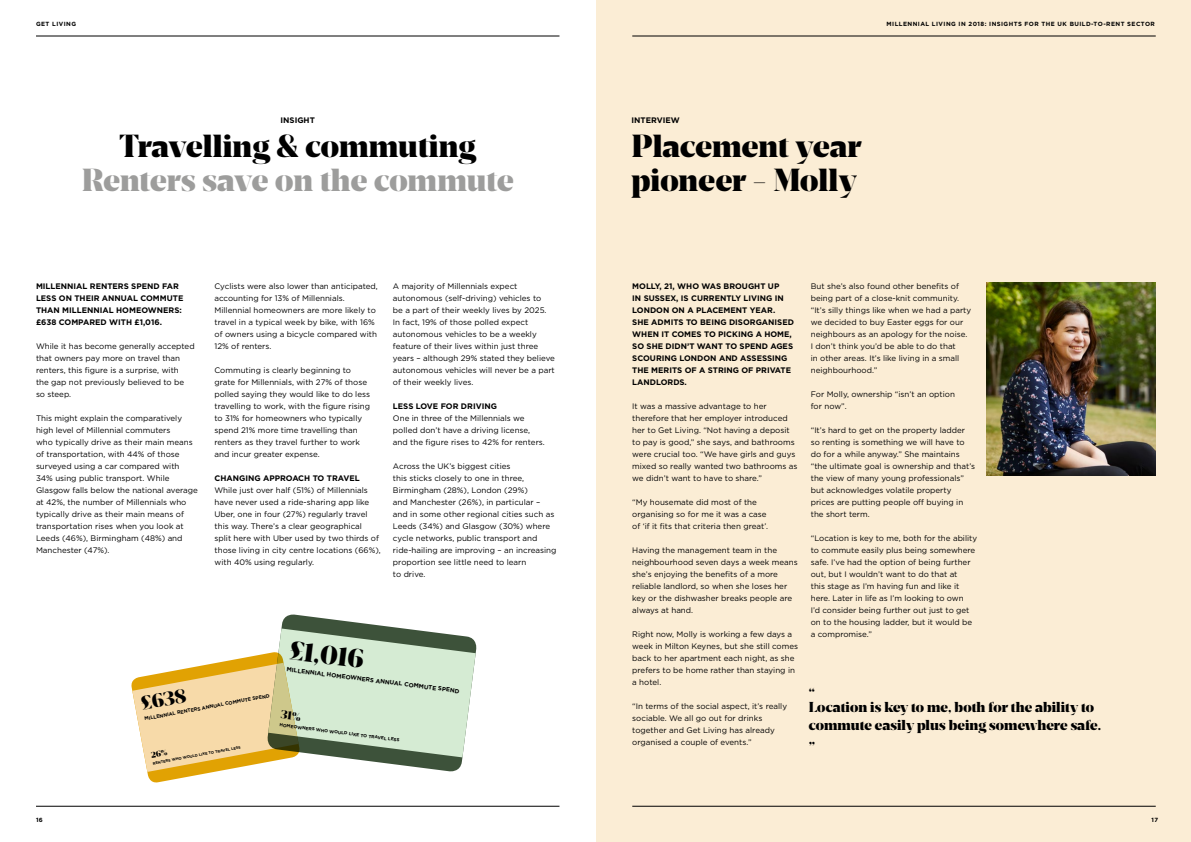
<style>
.page{position:relative;width:1191px;height:842px;background:#fff}
.page>*{position:absolute;margin:0;border:0;box-sizing:border-box;transform-origin:0 0}
.t1{font:31px/34px "Breve Display";color:#000}
.t2{font:31px "Breve Display";color:#9d9d9c}
.t3{font:25.5px "Breve Display";color:#000}
.t4{font:18.8px "Breve Display";color:#000}
.t5{font:14px/14px "Breve Display";color:#000}
.t6{font:8px/12px "Gotham";color:#000}
.t7{font:700 8px/12px "Gotham";color:#000}
.t8{font:700 6px "Gotham";letter-spacing:.075em;color:#000}
.t9{font:700 4.9px "Gotham";color:#000}
.t10{font:700 4.5px "Gotham";color:#000}
.t11{font:700 3.7px "Gotham";color:#000}
</style>
<div class="page">
<hr style="left:36px;top:806px;width:523px;height:1px;background:#000">
<div style="left:596px;top:0;width:595px;height:842px;background:#fbedd5"></div>
<hr style="left:36px;top:36px;width:523px;height:1px;background:#000">
<hr style="left:632px;top:36px;width:523px;height:1px;background:#000">
<hr style="left:632px;top:806px;width:523px;height:1px;background:#000">
<img style="left:986px;top:282px;width:169px;height:193px">
<svg style="left:131px;top:614px;width:346px;height:169px"></svg>
<p class="t8" style="left:36px;top:20px;width:42px">GET LIVING</p>
<p class="t7" style="left:280px;top:114px;width:36px">INSIGHT</p>
<h1 class="t1" style="left:119px;top:130px;width:358px">Travelling &amp; commuting</h1>
<h1 class="t2" style="left:82px;top:161px;width:433px">Renters save on the commute</h1>
<p class="t7" style="left:36px;top:280px;width:149px">MILLENNIAL RENTERS SPEND FAR<br>LESS ON THEIR ANNUAL COMMUTE<br>THAN MILLENNIAL HOMEOWNERS: £638 COMPARED WITH £1,016.</p>
<p class="t6" style="left:36px;top:340px;width:160px">While it has become generally accepted that owners pay more on travel than renters, this figure is a surprise, with<br>the gap not previously believed to be so steep.</p>
<p class="t6" style="left:36px;top:412px;width:163px">This might explain the comparatively high level of Millennial commuters<br>who typically drive as their main means of transportation, with 44% of those surveyed using a car compared with 34% using public transport. While Glasgow falls below the national average at 42%, the number of Millennials who typically drive as their main means of transportation rises when you look at Leeds (46%), Birmingham (48%) and Manchester (47%).</p>
<p class="t6" style="left:214px;top:280px;width:165px">Cyclists were also lower than anticipated, accounting for 13% of Millennials.<br>Millennial homeowners are more likely to travel in a typical week by bike, with 16% of owners using a bicycle compared with 12% of renters.</p>
<p class="t6" style="left:214px;top:364px;width:157px">Commuting is clearly beginning to grate for Millennials, with 27% of those polled saying they would like to do less travelling to work, with the figure rising to 31% for homeowners who typically spend 21% more time travelling than renters as they travel further to work and incur greater expense.</p>
<p class="t7" style="left:214px;top:472px;width:147px">CHANGING APPROACH TO TRAVEL</p>
<p class="t6" style="left:214px;top:484px;width:168px">While just over half (51%) of Millennials have never used a ride-sharing app like Uber, one in four (27%) regularly travel this way. There’s a clear geographical<br>split here with Uber used by two thirds of those living in city centre locations (66%), with 40% using regularly.</p>
<p class="t6" style="left:393px;top:280px;width:163px">A majority of Millennials expect autonomous (self-driving) vehicles to<br>be a part of their weekly lives by 2025.<br>In fact, 19% of those polled expect autonomous vehicles to be a weekly feature of their lives within just three years – although 29% stated they believe autonomous vehicles will never be a part of their weekly lives.</p>
<p class="t7" style="left:393px;top:400px;width:105px">LESS LOVE FOR DRIVING</p>
<p class="t6" style="left:393px;top:412px;width:153px">One in three of the Millennials we polled don’t have a driving license, and the figure rises to 42% for renters.</p>
<p class="t6" style="left:393px;top:460px;width:165px">Across the UK’s biggest cities<br>this sticks closely to one in three, Birmingham (28%), London (29%)<br>and Manchester (26%), in particular – and in some other regional cities such as Leeds (34%) and Glasgow (30%) where cycle networks, public transport and ride-hailing are improving – an increasing proportion see little need to learn<br>to drive.</p>
<p class="t8" style="left:36px;top:816px;width:8px">16</p>
<h3 class="t4" style="left:139px;top:692px;width:47px;rotate:-11deg">£638</h3>
<p class="t9" style="left:144px;top:715px;width:129px;rotate:-10deg">MILLENNIAL RENTERS ANNUAL COMMUTE SPEND</p>
<p class="t11" style="left:152px;top:760px;width:91px;rotate:-10deg">RENTERS WHO WOULD LIKE TO TRAVEL LESS</p>
<h2 class="t3" style="left:292px;top:635px;width:76px;rotate:7deg">£1,016</h2>
<p class="t8" style="left:287px;top:665px;width:175px;rotate:7deg">MILLENNIAL HOMEOWNERS ANNUAL COMMUTE SPEND</p>
<p class="t10" style="left:280px;top:722px;width:122px;rotate:7deg">HOMEOWNERS WHO WOULD LIKE TO TRAVEL LESS</p>
<p class="t8" style="left:886px;top:20px;width:270px">MILLENNIAL LIVING IN 2018: INSIGHTS FOR THE UK BUILD-TO-RENT SECTOR</p>
<p class="t7" style="left:631px;top:114px;width:50px">INTERVIEW</p>
<h1 class="t1" style="left:631px;top:130px;width:232px">Placement year pioneer - Molly</h1>
<p class="t7" style="left:632px;top:280px;width:163px">MOLLY, 21, WHO WAS BROUGHT UP<br>IN SUSSEX, IS CURRENTLY LIVING IN<br>LONDON ON A PLACEMENT YEAR.<br>SHE ADMITS TO BEING DISORGANISED<br>WHEN IT COMES TO PICKING A HOME,<br>SO SHE DIDN’T WANT TO SPEND AGES<br>SCOURING LONDON AND ASSESSING<br>THE MERITS OF A STRING OF PRIVATE<br>LANDLORDS.</p>
<p class="t6" style="left:632px;top:400px;width:167px">It was a massive advantage to her therefore that her employer introduced her to Get Living. “Not having a deposit to pay is good,” she says, and bathrooms were crucial too. “We have girls and guys mixed so really wanted two bathrooms as we didn’t want to have to share.”</p>
<p class="t6" style="left:632px;top:496px;width:137px">“My housemate did most of the organising so for me it was a case of ‘if it fits that criteria then great’.</p>
<p class="t6" style="left:632px;top:544px;width:167px">Having the management team in the neighbourhood seven days a week means she’s enjoying the benefits of a more reliable landlord, so when she loses her key or the dishwasher breaks people are always at hand.</p>
<p class="t6" style="left:632px;top:628px;width:167px">Right now, Molly is working a few days a week in Milton Keynes, but she still comes back to her apartment each night, as she prefers to be home rather than staying in a hotel.</p>
<p class="t6" style="left:632px;top:700px;width:156px">“In terms of the social aspect, it’s really sociable. We all go out for drinks together and Get Living has already organised a couple of events.”</p>
<p class="t6" style="left:810px;top:280px;width:162px">But she’s also found other benefits of being part of a close-knit community. “It’s silly things like when we had a party we decided to buy Easter eggs for our neighbours as an apology for the noise.<br>I don’t think you’d be able to do that<br>in other areas. It’s like living in a small neighbourhood.”</p>
<p class="t6" style="left:810px;top:388px;width:146px">For Molly, ownership “isn’t an option for now”.</p>
<p class="t6" style="left:810px;top:424px;width:166px">“It’s hard to get on the property ladder so renting is something we will have to do for a while anyway.” She maintains “the ultimate goal is ownership and that’s the view of many young professionals” but acknowledges volatile property prices are putting people off buying in the short term.</p>
<p class="t6" style="left:810px;top:532px;width:168px">“Location is key to me, both for the ability to commute easily plus being somewhere safe. I’ve had the option of being further out, but I wouldn’t want to do that at<br>this stage as I’m having fun and like it here. Later in life as I’m looking to own<br>I’d consider being further out just to get on to the housing ladder, but it would be a compromise.”</p>
<h3 class="t5" style="left:809px;top:686px;width:287px">“<br>Location is key to me, both for the ability to</h3>
<h3 class="t5" style="left:809px;top:714px;width:294px;line-height:22px">commute easily plus being somewhere safe. ”</h3>
<p class="t8" style="left:1151px;top:816px;width:8px">17</p>
</div>
